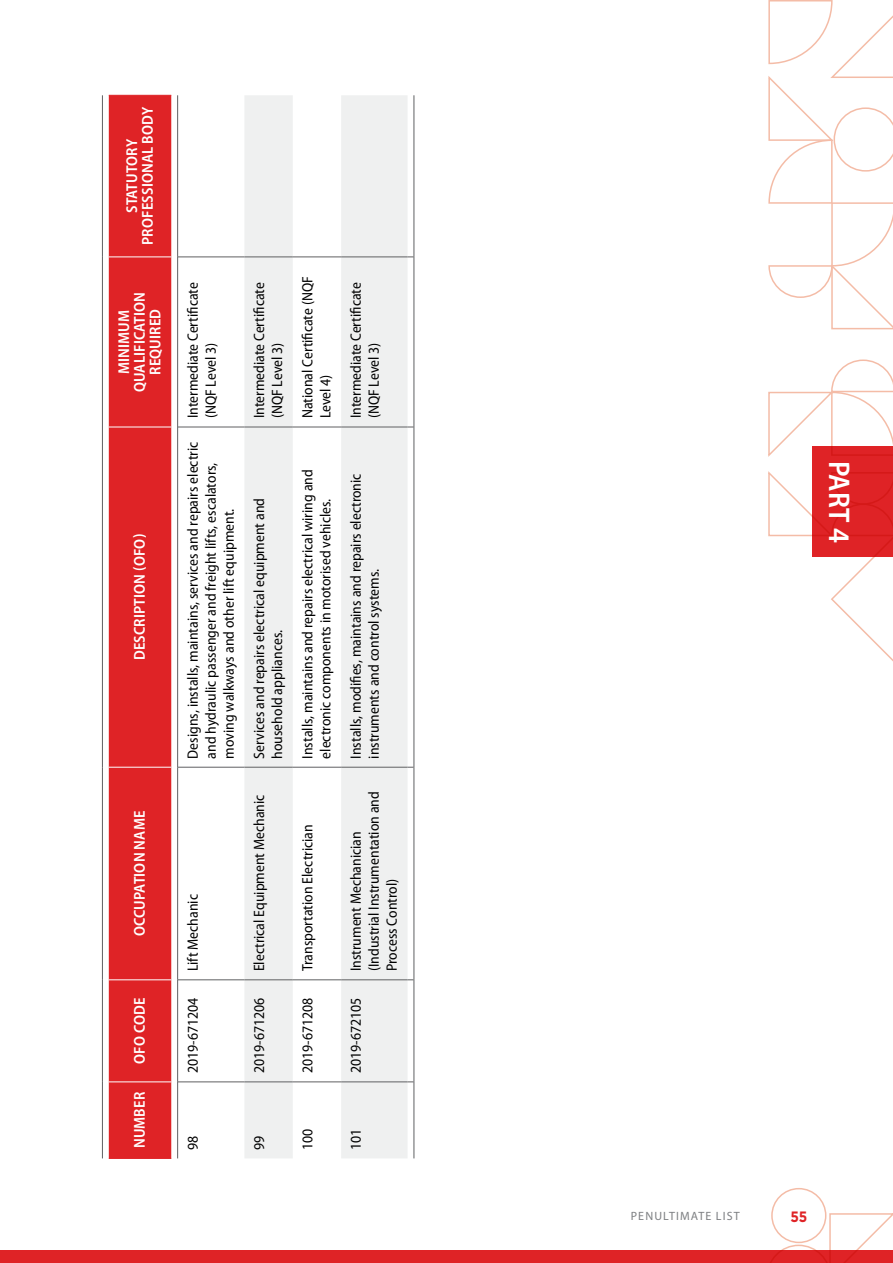
<style>
.page{position:relative;width:893px;height:1263px;background:#fff}
.page>*{position:absolute;margin:0;border:0;box-sizing:border-box;transform-origin:0 0}
.t1{font:600 semi-condensed 30px "Myriad Pro";color:#fff}
.TABLE_HEAD{font:600 semi-condensed 15.75px/15.8px "Myriad Pro";letter-spacing:.01em;color:#fff;text-align:center}
.TABLE_TEXT{font:semi-condensed 15px/18px "Myriad Pro";color:#000}
.t2{font:15px "Gotham HTF Bold 2";color:#df2326;scale:.9 1}
.t3{font:12px "Myriad Pro";color:#7d7f82}
</style>
<div class="page">
<svg style="left:768px;top:359px;width:125px;height:98px"></svg>
<svg style="left:768px;top:471px;width:125px;height:191px"></svg>
<svg style="left:768px;top:0;width:125px;height:330px"></svg>
<div style="left:0;top:1250px;width:893px;height:13px;background:#df2326"></div>
<svg style="left:770px;top:1212px;width:123px;height:51px"></svg>
<div style="left:771px;top:1188px;width:55px;height:55px;border:2px solid #f4bca7;border-radius:50%"></div>
<div style="left:812px;top:446px;width:81px;height:111px;background:#df2326"></div>
<div style="left:109px;top:96px;width:62px;height:1062px;background:#df2326"></div>
<svg style="left:244px;top:95px;width:164px;height:1063px;fill:#eff0f0"></svg>
<hr style="left:178px;top:1081px;width:66px;height:1px;background:#5f6062">
<hr style="left:178px;top:979px;width:66px;height:1px;background:#5f6062">
<hr style="left:178px;top:767px;width:66px;height:1px;background:#5f6062">
<hr style="left:178px;top:427px;width:66px;height:1px;background:#5f6062">
<hr style="left:178px;top:256px;width:66px;height:1px;background:#5f6062">
<hr style="left:244px;top:1081px;width:49px;height:1px;background:#5f6062">
<hr style="left:244px;top:979px;width:49px;height:1px;background:#5f6062">
<hr style="left:244px;top:767px;width:49px;height:1px;background:#5f6062">
<hr style="left:244px;top:427px;width:49px;height:1px;background:#5f6062">
<hr style="left:244px;top:256px;width:49px;height:1px;background:#5f6062">
<hr style="left:293px;top:1081px;width:48px;height:1px;background:#5f6062">
<hr style="left:293px;top:979px;width:48px;height:1px;background:#5f6062">
<hr style="left:293px;top:767px;width:48px;height:1px;background:#5f6062">
<hr style="left:293px;top:427px;width:48px;height:1px;background:#5f6062">
<hr style="left:293px;top:256px;width:48px;height:1px;background:#5f6062">
<hr style="left:341px;top:1081px;width:67px;height:1px;background:#5f6062">
<hr style="left:341px;top:979px;width:67px;height:1px;background:#5f6062">
<hr style="left:341px;top:767px;width:67px;height:1px;background:#5f6062">
<hr style="left:341px;top:427px;width:67px;height:1px;background:#5f6062">
<hr style="left:341px;top:256px;width:67px;height:1px;background:#5f6062">
<hr style="left:109px;top:1158px;width:62px;height:1px;background:#df2326">
<hr style="left:109px;top:95px;width:62px;height:1px;background:#df2326">
<hr style="left:102px;top:1082px;width:1px;height:76px;background:#5f6062">
<hr style="left:102px;top:980px;width:1px;height:102px;background:#5f6062">
<hr style="left:102px;top:767px;width:1px;height:213px;background:#5f6062">
<hr style="left:102px;top:427px;width:1px;height:340px;background:#5f6062">
<hr style="left:102px;top:257px;width:1px;height:170px;background:#5f6062">
<hr style="left:102px;top:95px;width:1px;height:162px;background:#5f6062">
<hr style="left:177px;top:1082px;width:1px;height:76px;background:#5f6062">
<hr style="left:177px;top:980px;width:1px;height:102px;background:#5f6062">
<hr style="left:177px;top:767px;width:1px;height:213px;background:#5f6062">
<hr style="left:177px;top:427px;width:1px;height:340px;background:#5f6062">
<hr style="left:177px;top:257px;width:1px;height:170px;background:#5f6062">
<hr style="left:177px;top:95px;width:1px;height:162px;background:#5f6062">
<hr style="left:414px;top:1082px;width:1px;height:76px;background:#5f6062">
<hr style="left:414px;top:980px;width:1px;height:102px;background:#5f6062">
<hr style="left:414px;top:767px;width:1px;height:213px;background:#5f6062">
<hr style="left:414px;top:427px;width:1px;height:340px;background:#5f6062">
<hr style="left:414px;top:257px;width:1px;height:170px;background:#5f6062">
<hr style="left:414px;top:95px;width:1px;height:162px;background:#5f6062">
<hr style="left:109px;top:1081px;width:62px;height:1px;background:#fff">
<hr style="left:109px;top:979px;width:62px;height:1px;background:#fff">
<hr style="left:109px;top:767px;width:62px;height:1px;background:#fff">
<hr style="left:109px;top:427px;width:62px;height:1px;background:#fff">
<hr style="left:109px;top:256px;width:62px;height:1px;background:#fff">
<p class="TABLE_HEAD" style="left:124px;top:245px;width:139px;rotate:-90deg">STATUTORY<br>PROFESSIONAL BODY</p>
<p class="TABLE_HEAD" style="left:116px;top:392px;width:102px;rotate:-90deg">MINIMUM<br>QUALIFICATION<br>REQUIRED</p>
<p class="TABLE_HEAD" style="left:131px;top:660px;width:128px;rotate:-90deg">DESCRIPTION (OFO)</p>
<p class="TABLE_HEAD" style="left:131px;top:936px;width:127px;rotate:-90deg">OCCUPATION NAME</p>
<p class="TABLE_HEAD" style="left:131px;top:1064px;width:68px;rotate:-90deg">OFO CODE</p>
<p class="TABLE_HEAD" style="left:131px;top:1148px;width:58px;rotate:-90deg">NUMBER</p>
<p class="TABLE_TEXT" style="left:184px;top:418px;width:138px;rotate:-90deg">Intermediate Certificate (NQF Level 3)</p>
<p class="TABLE_TEXT" style="left:184px;top:759px;width:318px;rotate:-90deg">Designs, installs, maintains, services and repairs electric and hydraulic passenger and freight lifts, escalators, moving walkways and other lift equipment.</p>
<p class="TABLE_TEXT" style="left:184px;top:971px;width:79px;rotate:-90deg">Lift Mechanic</p>
<p class="TABLE_TEXT" style="left:184px;top:1073px;width:77px;rotate:-90deg">2019-671204</p>
<p class="TABLE_TEXT" style="left:250px;top:418px;width:138px;rotate:-90deg">Intermediate Certificate (NQF Level 3)</p>
<p class="TABLE_TEXT" style="left:250px;top:759px;width:262px;rotate:-90deg">Services and repairs electrical equipment and household appliances.</p>
<p class="TABLE_TEXT" style="left:250px;top:971px;width:178px;rotate:-90deg">Electrical Equipment Mechanic</p>
<p class="TABLE_TEXT" style="left:250px;top:1073px;width:77px;rotate:-90deg">2019-671206</p>
<p class="TABLE_TEXT" style="left:298px;top:418px;width:144px;rotate:-90deg">National Certificate (NQF<br>Level 4)</p>
<p class="TABLE_TEXT" style="left:298px;top:759px;width:291px;rotate:-90deg">Installs, maintains and repairs electrical wiring and electronic components in motorised vehicles.</p>
<p class="TABLE_TEXT" style="left:298px;top:971px;width:149px;rotate:-90deg">Transportation Electrician</p>
<p class="TABLE_TEXT" style="left:298px;top:1073px;width:77px;rotate:-90deg">2019-671208</p>
<p class="TABLE_TEXT" style="left:347px;top:418px;width:138px;rotate:-90deg">Intermediate Certificate (NQF Level 3)</p>
<p class="TABLE_TEXT" style="left:347px;top:759px;width:287px;rotate:-90deg">Installs, modifies, maintains and repairs electronic instruments and control systems.</p>
<p class="TABLE_TEXT" style="left:347px;top:971px;width:182px;rotate:-90deg">Instrument Mechanician (Industrial Instrumentation and<br>Process Control)</p>
<p class="TABLE_TEXT" style="left:347px;top:1073px;width:77px;rotate:-90deg">2019-672105</p>
<p class="TABLE_TEXT" style="left:184px;top:1150px;width:16px;rotate:-90deg">98</p>
<p class="TABLE_TEXT" style="left:250px;top:1150px;width:16px;rotate:-90deg">99</p>
<p class="TABLE_TEXT" style="left:298px;top:1150px;width:23px;rotate:-90deg">100</p>
<p class="TABLE_TEXT" style="left:347px;top:1150px;width:23px;rotate:-90deg">101</p>
<h1 class="t1" style="left:858px;top:461px;width:84px;rotate:90deg">PART 4</h1>
<p class="t3" style="left:631px;top:1209px;width:16px">PENULTIMATE</p>
<p class="t3" style="left:716px;top:1209px;width:7px">LIST</p>
<p class="t2" style="left:790px;top:1207px;width:20px">55</p>
</div>
